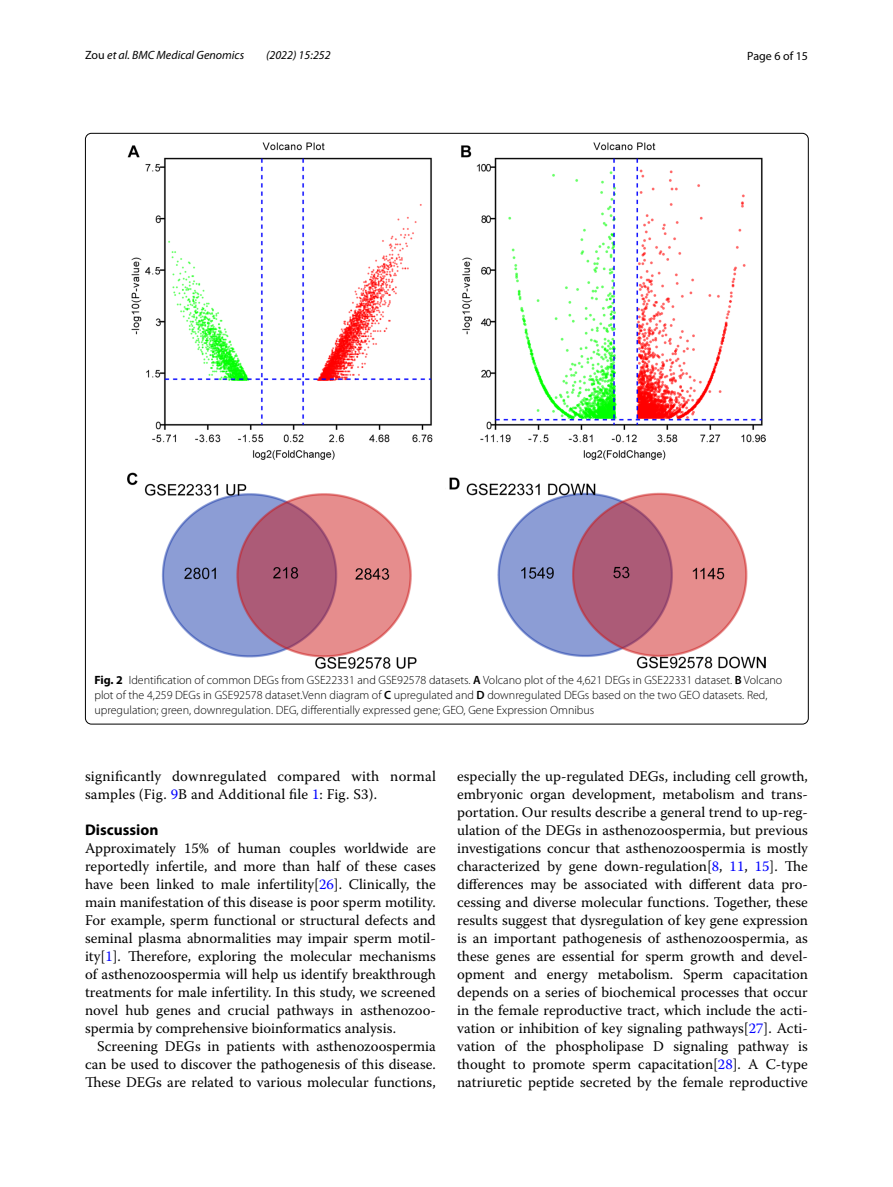
<style>
.page{position:relative;width:893px;height:1187px;background:#fff}
.page>*{position:absolute;margin:0;border:0;box-sizing:border-box;transform-origin:0 0}
.t1{font:700 15.45px "Myriad Pro";color:#000}
.t2{font:14.7px/18px "Warnock Pro";letter-spacing:.005em;color:#000;text-align:justify}
.t3{font:300 12px/15px "Myriad Pro";color:#000}
.t4{font:italic 12px "Myriad Pro";color:#000}
.t5{font:12px "Myriad Pro";color:#000}
.s1{font-style:normal}
.s2{font-weight:700}
.s3{font-weight:600}
.s4{color:#00f}
</style>
<div class="page">
<img style="left:128px;top:142px;width:638px;height:526px">
<p class="t4" style="left:85px;top:48px;width:161px"><span class="s1">Zou</span> et al. BMC Medical Genomics</p>
<p class="t4" style="left:266px;top:48px;width:66px">(2022) 15:252</p>
<p class="t5" style="left:747px;top:48px;width:62px">Page 6 of 15</p>
<p class="t3" style="left:94px;top:672px;width:689px"><span class="s2">Fig. 2</span> Identification of common DEGs from GSE22331 and GSE92578 datasets. <span class="s3">A</span> Volcano plot of the 4,621 DEGs in GSE22331 dataset. <span class="s3">B</span> Volcano plot of the 4,259 DEGs in GSE92578 dataset.Venn diagram of <span class="s3">C</span> upregulated and <span class="s3">D</span> downregulated DEGs based on the two GEO datasets. Red, upregulation; green, downregulation. DEG, differentially expressed gene; GEO, Gene Expression Omnibus</p>
<p class="t2" style="left:85px;top:766px;width:352px">significantly downregulated compared with normal samples (Fig. <span class="s4">9</span>B and Additional file <span class="s4">1</span>: Fig. S3).</p>
<p class="t1" style="left:85px;top:819px;width:75px">Discussion</p>
<p class="t2" style="left:85px;top:838px;width:352px">Approximately 15% of human couples worldwide are reportedly infertile, and more than half of these cases have been linked to male infertility[<span class="s4">26</span>]. Clinically, the main manifestation of this disease is poor sperm motility.<br>For example, sperm functional or structural defects and seminal plasma abnormalities may impair sperm motil&shy;ity[<span class="s4">1</span>]. Therefore, exploring the molecular mechanisms of asthenozoospermia will help us identify breakthrough treatments for male infertility. In this study, we screened novel hub genes and crucial pathways in asthenozoo&shy;spermia by comprehensive bioinformatics analysis.</p>
<p class="t2" style="left:85px;top:1036px;width:352px;text-indent:12px">Screening DEGs in patients with asthenozoospermia can be used to discover the pathogenesis of this disease.<br>These DEGs are related to various molecular functions,</p>
<p class="t2" style="left:457px;top:766px;width:352px">especially the up-regulated DEGs, including cell growth, embryonic organ development, metabolism and trans&shy;portation. Our results describe a general trend to up-reg&shy;ulation of the DEGs in asthenozoospermia, but previous investigations concur that asthenozoospermia is mostly characterized by gene down-regulation[<span class="s4">8</span>, <span class="s4">11</span>, <span class="s4">15</span>]. The differences may be associated with different data pro&shy;cessing and diverse molecular functions. Together, these results suggest that dysregulation of key gene expression is an important pathogenesis of asthenozoospermia, as these genes are essential for sperm growth and devel&shy;opment and energy metabolism. Sperm capacitation depends on a series of biochemical processes that occur in the female reproductive tract, which include the acti&shy;vation or inhibition of key signaling pathways[<span class="s4">27</span>]. Acti&shy;vation of the phospholipase D signaling pathway is thought to promote sperm capacitation[<span class="s4">28</span>]. A C-type natriuretic peptide secreted by the female reproductive</p>
</div>
